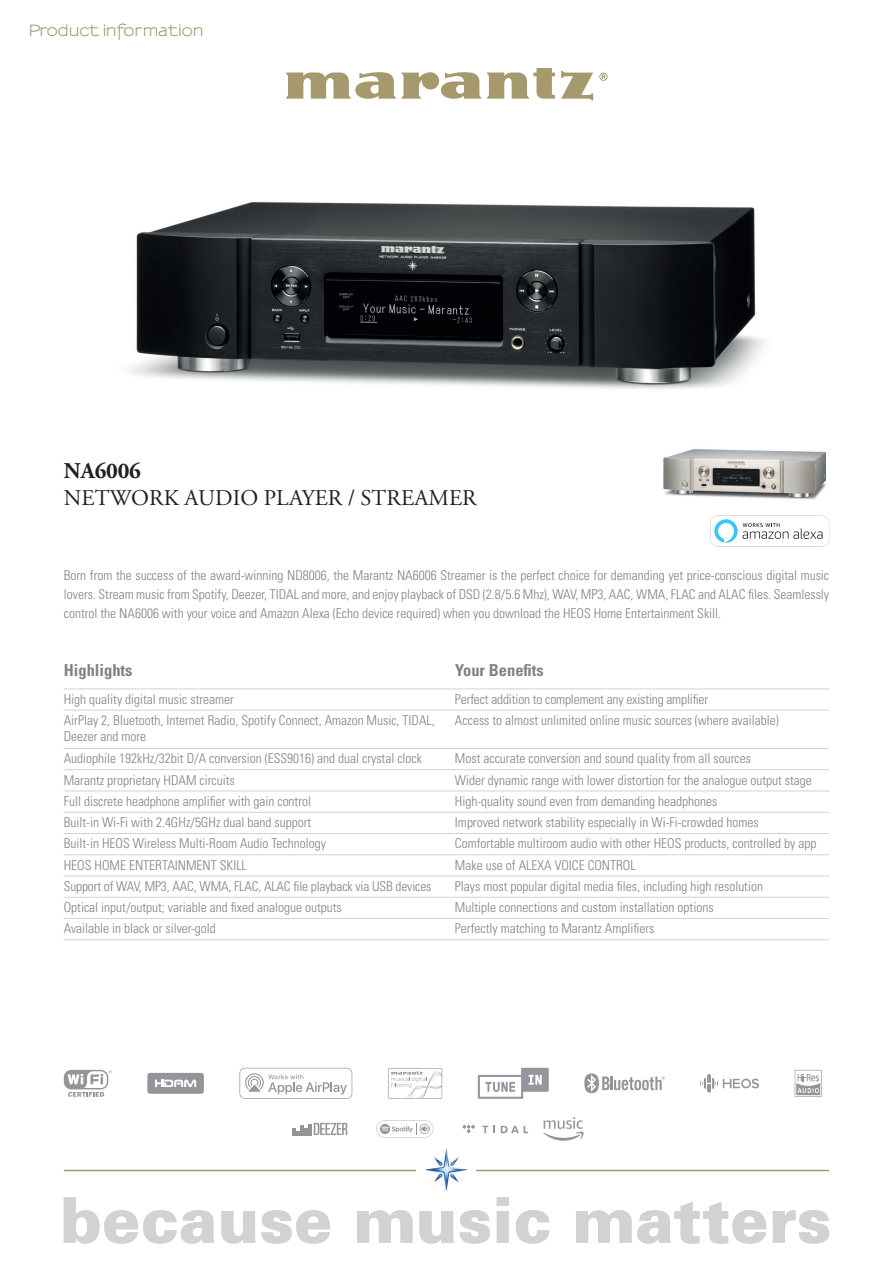
<style>
.page{position:relative;width:893px;height:1263px;background:#fff}
.page>*{position:absolute;margin:0;border:0;box-sizing:border-box;transform-origin:0 0}
.t1{font:22.5px "Adobe Garamond Pro";letter-spacing:.005em;color:#231f20}
.t2{font:700 22.5px "Adobe Garamond Pro";letter-spacing:-.01em;color:#231f20}
.t3{font:700 condensed 16.5px "Univers";color:#808285}
.t4{font:700 15px "Sansumi";letter-spacing:-.01em;color:#a7996e}
.t5{font:300 condensed 13.5px/18.8px "Univers";color:#808285}
</style>
<div class="page">
<img style="left:129px;top:201px;width:636px;height:188px">
<hr style="left:64px;top:1170px;width:765px;height:1px;background:#a7996e">
<div style="left:417px;top:1142px;width:59px;height:55px;background:#fff"></div>
<img style="left:425px;top:1148px;width:43px;height:43px">
<svg style="left:402px;top:72px;width:79px;height:27px"></svg>
<svg style="left:487px;top:68px;width:68px;height:31px"></svg>
<svg style="left:561px;top:71px;width:32px;height:29px"></svg>
<svg style="left:286px;top:72px;width:110px;height:27px"></svg>
<svg style="left:599px;top:73px;width:9px;height:8px"></svg>
<svg style="left:64px;top:1197px;width:150px;height:46px"></svg>
<svg style="left:221px;top:1211px;width:34px;height:32px"></svg>
<svg style="left:261px;top:1210px;width:69px;height:33px"></svg>
<svg style="left:357px;top:1210px;width:55px;height:33px"></svg>
<svg style="left:420px;top:1211px;width:34px;height:32px"></svg>
<svg style="left:460px;top:1210px;width:30px;height:33px"></svg>
<svg style="left:497px;top:1197px;width:12px;height:46px"></svg>
<svg style="left:516px;top:1210px;width:33px;height:33px"></svg>
<svg style="left:576px;top:1210px;width:55px;height:33px"></svg>
<svg style="left:637px;top:1202px;width:129px;height:41px"></svg>
<svg style="left:772px;top:1210px;width:57px;height:33px"></svg>
<hr style="left:64px;top:688px;width:391px;height:1px;background:#d1d2d4">
<hr style="left:455px;top:688px;width:374px;height:1px;background:#d1d2d4">
<hr style="left:64px;top:710px;width:391px;height:1px;background:#d1d2d4">
<hr style="left:455px;top:710px;width:374px;height:1px;background:#d1d2d4">
<hr style="left:64px;top:748px;width:391px;height:1px;background:#d1d2d4">
<hr style="left:455px;top:748px;width:374px;height:1px;background:#d1d2d4">
<hr style="left:64px;top:769px;width:391px;height:1px;background:#d1d2d4">
<hr style="left:455px;top:769px;width:374px;height:1px;background:#d1d2d4">
<hr style="left:64px;top:791px;width:391px;height:1px;background:#d1d2d4">
<hr style="left:455px;top:791px;width:374px;height:1px;background:#d1d2d4">
<hr style="left:64px;top:812px;width:391px;height:1px;background:#d1d2d4">
<hr style="left:455px;top:812px;width:374px;height:1px;background:#d1d2d4">
<hr style="left:64px;top:833px;width:391px;height:1px;background:#d1d2d4">
<hr style="left:455px;top:833px;width:374px;height:1px;background:#d1d2d4">
<hr style="left:64px;top:854px;width:391px;height:1px;background:#d1d2d4">
<hr style="left:455px;top:854px;width:374px;height:1px;background:#d1d2d4">
<hr style="left:64px;top:876px;width:391px;height:1px;background:#d1d2d4">
<hr style="left:455px;top:876px;width:374px;height:1px;background:#d1d2d4">
<hr style="left:64px;top:897px;width:391px;height:1px;background:#d1d2d4">
<hr style="left:455px;top:897px;width:374px;height:1px;background:#d1d2d4">
<hr style="left:64px;top:918px;width:391px;height:1px;background:#d1d2d4">
<hr style="left:455px;top:918px;width:374px;height:1px;background:#d1d2d4">
<hr style="left:64px;top:939px;width:391px;height:1px;background:#d1d2d4">
<hr style="left:455px;top:939px;width:374px;height:1px;background:#d1d2d4">
<img style="left:663px;top:449px;width:163px;height:51px">
<svg style="left:376px;top:1120px;width:57px;height:17px"></svg>
<svg style="left:292px;top:1123px;width:55px;height:12px"></svg>
<svg style="left:482px;top:1126px;width:13px;height:7px"></svg>
<svg style="left:501px;top:1126px;width:27px;height:7px"></svg>
<svg style="left:462px;top:1124px;width:13px;height:9px"></svg>
<svg style="left:710px;top:516px;width:119px;height:30px"></svg>
<svg style="left:64px;top:1070px;width:48px;height:27px"></svg>
<svg style="left:795px;top:1070px;width:27px;height:27px"></svg>
<svg style="left:700px;top:1074px;width:59px;height:18px"></svg>
<svg style="left:584px;top:1073px;width:81px;height:20px"></svg>
<div style="left:147px;top:1073px;width:57px;height:21px;background:#939598;border-radius:3px"></div>
<svg style="left:155px;top:1079px;width:41px;height:8px"></svg>
<svg style="left:388px;top:1068px;width:54px;height:31px"></svg>
<svg style="left:239px;top:1068px;width:113px;height:31px"></svg>
<svg style="left:478px;top:1068px;width:71px;height:31px"></svg>
<svg style="left:543px;top:1117px;width:41px;height:24px"></svg>
<p class="t4" style="left:28px;top:22px;width:177px">Product information</p>
<h1 class="t2" style="left:64px;top:457px;width:79px">NA6006</h1>
<h1 class="t1" style="left:64px;top:484px;width:414px">NETWORK AUDIO PLAYER / STREAMER</h1>
<p class="t5" style="left:64px;top:566px;width:767px;text-align:justify">Born from the success of the award-winning ND8006, the Marantz NA6006 Streamer is the perfect choice for demanding yet price-conscious digital music lovers. Stream music from Spotify, Deezer, TIDAL and more, and enjoy playback of DSD (2.8/5.6 Mhz), WAV, MP3, AAC, WMA, FLAC and ALAC files. Seamlessly control the NA6006 with your voice and Amazon Alexa (Echo device required) when you download the HEOS Home Entertainment Skill.</p>
<p class="t3" style="left:64px;top:660px;width:70px">Highlights</p>
<p class="t3" style="left:455px;top:660px;width:90px">Your Benefits</p>
<p class="t5" style="left:64px;top:689px;width:172px">High quality digital music streamer</p>
<p class="t5" style="left:455px;top:689px;width:255px">Perfect addition to complement any existing amplifier</p>
<p class="t5" style="left:64px;top:712px;width:373px;line-height:16.5px">AirPlay 2, Bluetooth, Internet Radio, Spotify Connect, Amazon Music, TIDAL,<br>Deezer and more</p>
<p class="t5" style="left:455px;top:711px;width:325px">Access to almost unlimited online music sources (where available)</p>
<p class="t5" style="left:64px;top:749px;width:360px">Audiophile 192kHz/32bit D/A conversion (ESS9016) and dual crystal clock</p>
<p class="t5" style="left:455px;top:749px;width:298px">Most accurate conversion and sound quality from all sources</p>
<p class="t5" style="left:64px;top:770px;width:172px">Marantz proprietary HDAM circuits</p>
<p class="t5" style="left:455px;top:770px;width:358px">Wider dynamic range with lower distortion for the analogue output stage</p>
<p class="t5" style="left:64px;top:791px;width:249px">Full discrete headphone amplifier with gain control</p>
<p class="t5" style="left:455px;top:791px;width:264px">High-quality sound even from demanding headphones</p>
<p class="t5" style="left:64px;top:813px;width:249px">Built-in Wi-Fi with 2.4GHz/5GHz dual band support</p>
<p class="t5" style="left:455px;top:813px;width:305px">Improved network stability especially in Wi-Fi-crowded homes</p>
<p class="t5" style="left:64px;top:834px;width:264px">Built-in HEOS Wireless Multi-Room Audio Technology</p>
<p class="t5" style="left:455px;top:834px;width:363px">Comfortable multiroom audio with other HEOS products, controlled by app</p>
<p class="t5" style="left:64px;top:855px;width:185px">HEOS HOME ENTERTAINMENT SKILL</p>
<p class="t5" style="left:455px;top:855px;width:182px">Make use of ALEXA VOICE CONTROL</p>
<p class="t5" style="left:64px;top:876px;width:369px">Support of WAV, MP3, AAC, WMA, FLAC, ALAC file playback via USB devices</p>
<p class="t5" style="left:455px;top:876px;width:310px">Plays most popular digital media files, including high resolution</p>
<p class="t5" style="left:64px;top:898px;width:280px">Optical input/output; variable and fixed analogue outputs</p>
<p class="t5" style="left:455px;top:898px;width:260px">Multiple connections and custom installation options</p>
<p class="t5" style="left:64px;top:919px;width:154px">Available in black or silver-gold</p>
<p class="t5" style="left:455px;top:919px;width:201px">Perfectly matching to Marantz Amplifiers</p>
</div>
